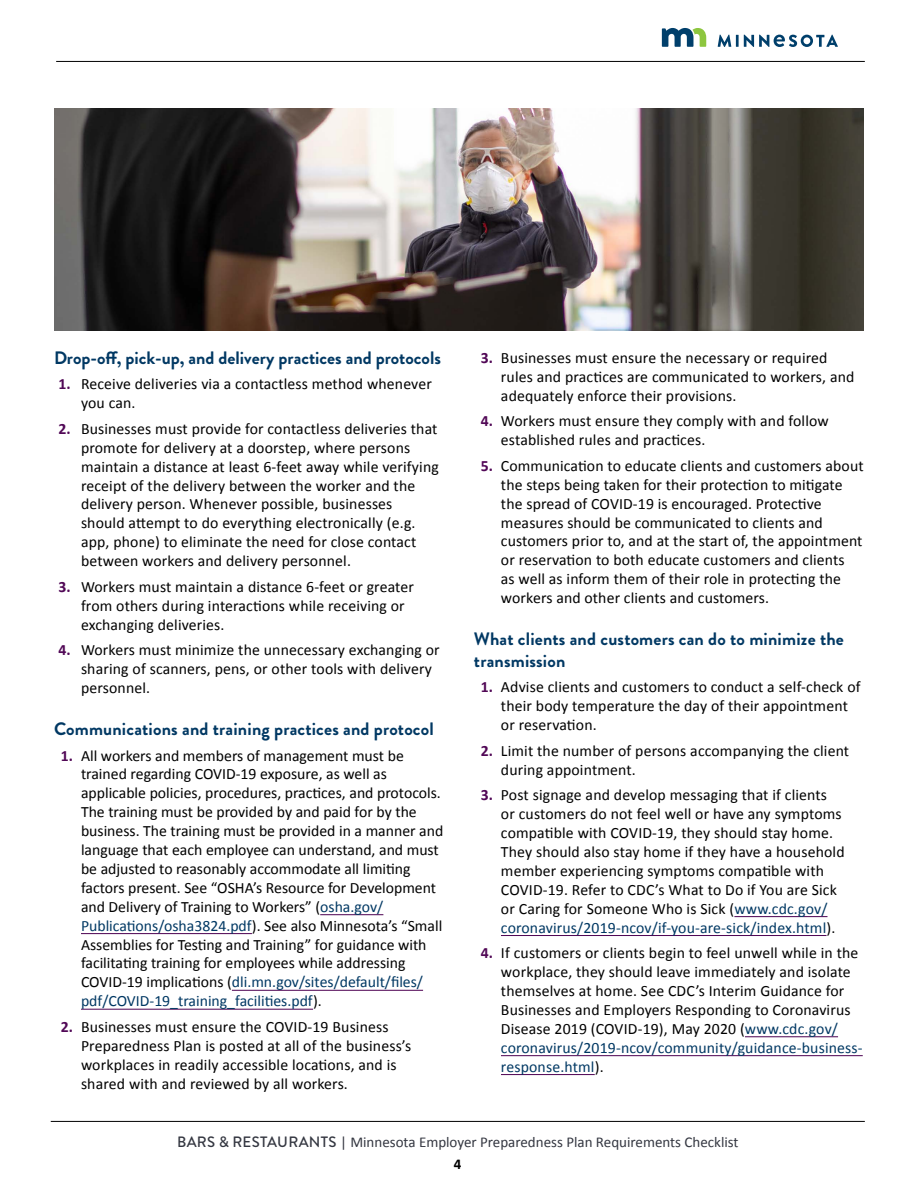
<style>
.page{position:relative;width:918px;height:1188px;background:#fff}
.page>*{position:absolute;margin:0;border:0;box-sizing:border-box;transform-origin:0 0}
.Subhead{font:700 18px/21.6px "Brandon Grotesque";letter-spacing:.01em;color:#003863}
.t1{font:15.75px/18.9px "Calibri";letter-spacing:.01em;color:#000}
.t2{font:15px "Calibri";color:#343741}
.t3{font:700 15px "Calibri";color:#000}
.s1{font-weight:700;color:#510856}
.s2{color:#003863}
.s3{font-family:"Brandon Grotesque";font-weight:500}
</style>
<div class="page">
<hr style="left:51px;top:1121px;width:814px;height:1px;background:#000">
<hr style="left:56px;top:61px;width:809px;height:1px;background:#000">
<svg style="left:662px;top:28px;width:44px;height:19px"></svg>
<svg style="left:718px;top:35px;width:120px;height:12px"></svg>
<hr style="left:320px;top:914px;width:63px;height:1px;background:#510856">
<hr style="left:81px;top:933px;width:171px;height:1px;background:#510856">
<hr style="left:232px;top:990px;width:191px;height:1px;background:#510856">
<hr style="left:81px;top:1009px;width:232px;height:1px;background:#510856">
<hr style="left:734px;top:916px;width:93px;height:1px;background:#510856">
<hr style="left:501px;top:935px;width:326px;height:1px;background:#510856">
<hr style="left:745px;top:1036px;width:93px;height:1px;background:#510856">
<hr style="left:501px;top:1055px;width:362px;height:1px;background:#510856">
<hr style="left:501px;top:1074px;width:94px;height:1px;background:#510856">
<img style="left:54px;top:108px;width:810px;height:222px">
<h2 class="Subhead" style="left:54px;top:347px;width:388px">Drop-off, pick-up, and delivery practices and protocols</h2>
<p class="t1" style="left:81px;top:374px;width:352px;text-indent:-22px"><span class="s1">1.</span> Receive deliveries via a contactless method whenever you can.</p>
<p class="t1" style="left:81px;top:418px;width:359px;text-indent:-22px"><span class="s1">2.</span> Businesses must provide for contactless deliveries that promote for delivery at a doorstep, where persons maintain a distance at least 6-feet away while verifying receipt of the delivery between the worker and the delivery person. Whenever possible, businesses should attempt to do everything electronically (e.g. app, phone) to eliminate the need for close contact between workers and delivery personnel.</p>
<p class="t1" style="left:81px;top:576px;width:335px;text-indent:-22px"><span class="s1">3.</span> Workers must maintain a distance 6-feet or greater from others during interactions while receiving or exchanging deliveries.</p>
<p class="t1" style="left:81px;top:640px;width:360px;text-indent:-22px"><span class="s1">4.</span> Workers must minimize the unnecessary exchanging or sharing of scanners, pens, or other tools with delivery personnel.</p>
<h2 class="Subhead" style="left:54px;top:718px;width:381px">Communications and training practices and protocol</h2>
<p class="t1" style="left:81px;top:745px;width:364px;text-indent:-20px"><span class="s1">1.</span> All workers and members of management must be trained regarding COVID-19 exposure, as well as applicable policies, procedures, practices, and protocols.<br>The training must be provided by and paid for by the business. The training must be provided in a manner and language that each employee can understand, and must be adjusted to reasonably accommodate all limiting factors present. See “OSHA’s Resource for Development and Delivery of Training to Workers” (<span class="s2">osha.gov/ Publications/osha3824.pdf</span>). See also Minnesota’s “Small Assemblies for Testing and Training” for guidance with facilitating training for employees while addressing COVID-19 implications (<span class="s2">dli.mn.gov/sites/default/files/ pdf/COVID-19_training_facilities.pdf</span>).</p>
<p class="t1" style="left:81px;top:1016px;width:332px;text-indent:-20px"><span class="s1">2.</span> Businesses must ensure the COVID-19 Business Preparedness Plan is posted at all of the business’s workplaces in readily accessible locations, and is shared with and reviewed by all workers.</p>
<p class="t1" style="left:501px;top:347px;width:355px;text-indent:-20px"><span class="s1">3.</span> Businesses must ensure the necessary or required rules and practices are communicated to workers, and adequately enforce their provisions.</p>
<p class="t1" style="left:501px;top:411px;width:329px;text-indent:-20px"><span class="s1">4.</span> Workers must ensure they comply with and follow established rules and practices.</p>
<p class="t1" style="left:501px;top:455px;width:364px;text-indent:-20px"><span class="s1">5.</span> Communication to educate clients and customers about the steps being taken for their protection to mitigate the spread of COVID-19 is encouraged. Protective measures should be communicated to clients and customers prior to, and at the start of, the appointment or reservation to both educate customers and clients<br>as well as inform them of their role in protecting the workers and other clients and customers.</p>
<h2 class="Subhead" style="left:474px;top:628px;width:371px">What clients and customers can do to minimize the transmission</h2>
<p class="t1" style="left:501px;top:677px;width:361px;text-indent:-20px"><span class="s1">1.</span> Advise clients and customers to conduct a self-check of their body temperature the day of their appointment or reservation.</p>
<p class="t1" style="left:501px;top:740px;width:350px;text-indent:-20px"><span class="s1">2.</span> Limit the number of persons accompanying the client during appointment.</p>
<p class="t1" style="left:501px;top:785px;width:345px;text-indent:-20px"><span class="s1">3.</span> Post signage and develop messaging that if clients or customers do not feel well or have any symptoms compatible with COVID-19, they should stay home.<br>They should also stay home if they have a household member experiencing symptoms compatible with COVID-19. Refer to CDC’s What to Do if You are Sick or Caring for Someone Who is Sick (<span class="s2">www.cdc.gov/ coronavirus/2019-ncov/if-you-are-sick/index.html</span>).</p>
<p class="t1" style="left:501px;top:943px;width:363px;text-indent:-20px"><span class="s1">4.</span> If customers or clients begin to feel unwell while in the workplace, they should leave immediately and isolate themselves at home. See CDC’s Interim Guidance for Businesses and Employers Responding to Coronavirus Disease 2019 (COVID-19), May 2020 (<span class="s2">www.cdc.gov/ coronavirus/2019-ncov/community/guidance-business&shy;response.html</span>).</p>
<p class="t2" style="left:177px;top:1132px;width:563px"><span class="s3">BARS &amp; RESTAURANTS</span> | Minnesota Employer Preparedness Plan Requirements Checklist</p>
<p class="t3" style="left:454px;top:1155px;width:9px">4</p>
</div>
